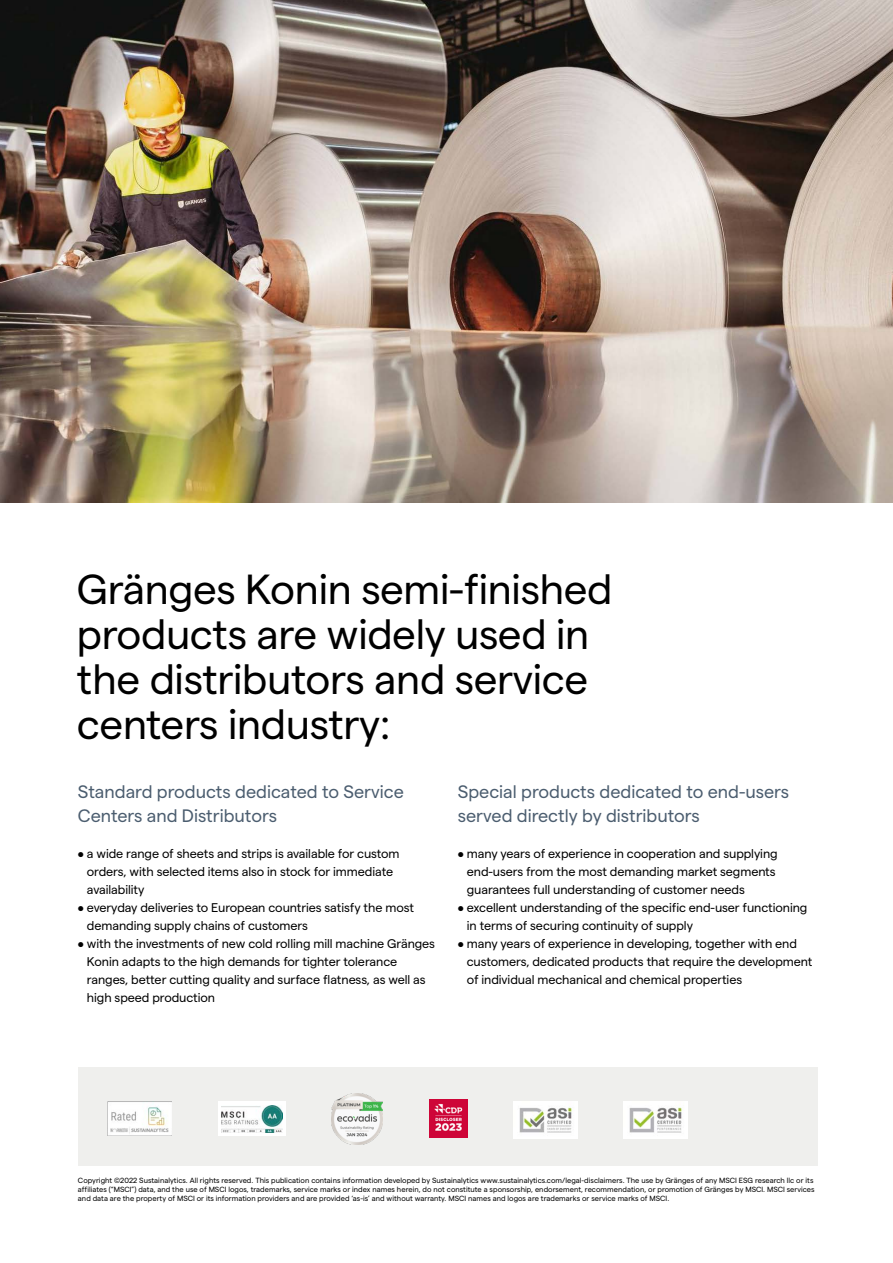
<style>
.page{position:relative;width:893px;height:1263px;background:#fff}
.page>*{position:absolute;margin:0;border:0;box-sizing:border-box;transform-origin:0 0}
.t1{font:42px/45px "Matter";letter-spacing:-.01em;color:#000}
.t2{font:18px/24px "Matter";color:#4b5d6f}
.t3{font:12.6px/18px "Matter";letter-spacing:-.005em;color:#000}
.t4{font:7.5px/9px "Matter";letter-spacing:.005em;color:#000}
</style>
<div class="page">
<div style="left:78px;top:1067px;width:740px;height:98px;background:#efefed"></div>
<div style="left:218px;top:1102px;width:68px;height:34px;background:#fff"></div>
<img style="left:221px;top:1105px;width:62px;height:27px">
<img style="left:108px;top:1102px;width:64px;height:34px">
<img style="left:513px;top:1102px;width:64px;height:37px">
<img style="left:429px;top:1099px;width:38px;height:38px">
<img style="left:332px;top:1093px;width:51px;height:51px">
<img style="left:623px;top:1102px;width:64px;height:37px">
<img style="left:0;top:0;width:893px;height:502px">
<h1 class="t1" style="left:77px;top:563px;width:537px">Gränges Konin semi-finished products are widely used in the distributors and service centers industry:</h1>
<h2 class="t2" style="left:78px;top:778px;width:327px">Standard products dedicated to Service<br>Centers and Distributors</h2>
<p class="t3" style="left:87px;top:843px;width:314px;text-indent:-9px">• a wide range of sheets and strips is available for custom orders, with selected items also in stock for immediate availability</p>
<p class="t3" style="left:87px;top:897px;width:329px;text-indent:-9px">• everyday deliveries to European countries satisfy the most demanding supply chains of customers</p>
<p class="t3" style="left:87px;top:933px;width:350px;text-indent:-9px">• with the investments of new cold rolling mill machine Gränges Konin adapts to the high demands for tighter tolerance ranges, better cutting quality and surface flatness, as well as high speed production</p>
<h2 class="t2" style="left:458px;top:778px;width:333px">Special products dedicated to end-users served directly by distributors</h2>
<p class="t3" style="left:467px;top:843px;width:312px;text-indent:-9px">• many years of experience in cooperation and supplying end-users from the most demanding market segments guarantees full understanding of customer needs</p>
<p class="t3" style="left:467px;top:897px;width:342px;text-indent:-9px">• excellent understanding of the specific end-user functioning in terms of securing continuity of supply</p>
<p class="t3" style="left:467px;top:933px;width:347px;text-indent:-9px">• many years of experience in developing, together with end customers, dedicated products that require the development of individual mechanical and chemical properties</p>
<p class="t4" style="left:78px;top:1175px;width:738px">Copyright ©2022 Sustainalytics. All rights reserved. This publication contains information developed by Sustainalytics www.sustainalytics.com/legal-disclaimers. The use by Gränges of any MSCI ESG research llc or its affiliates (“MSCI”) data, and the use of MSCI logos, trademarks, service marks or index names herein, do not constitute a sponsorship, endorsement, recommendation, or promotion of Gränges by MSCI. MSCI services and data are the property of MSCI or its information providers and are provided ‘as-is’ and without warranty. MSCI names and logos are trademarks or service marks of MSCI.</p>
</div>
